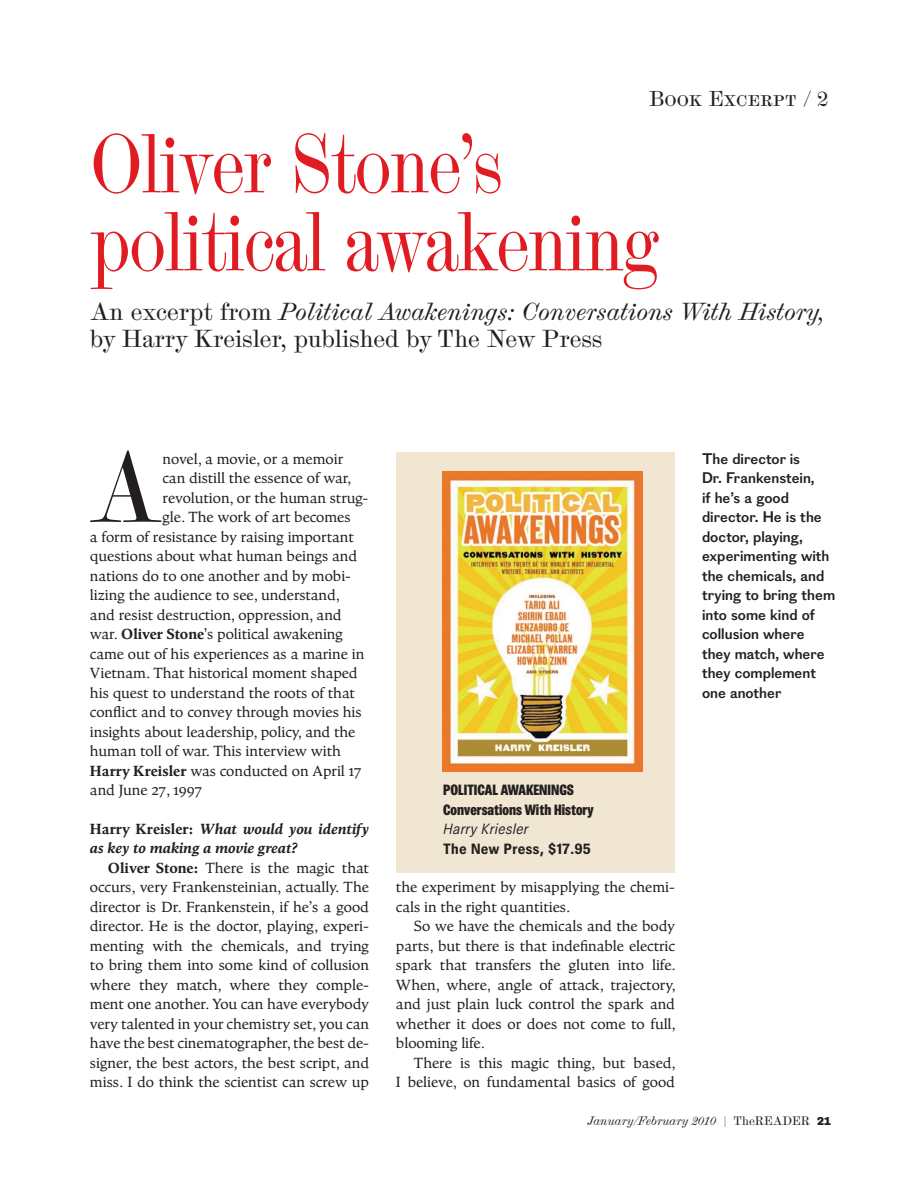
<style>
.page{position:relative;width:918px;height:1188px;background:#fff}
.page>*{position:absolute;margin:0;border:0;box-sizing:border-box;transform-origin:0 0}
.t1{font:96.45px "Scotch Modern Display";color:#231f20}
.t2{font:81px/78px "Scotch Modern Display";letter-spacing:-.015em;color:#e11b22;scale:.85 1}
.t3{font:24px/27px "Scotch Modern";letter-spacing:.12em;color:#231f20}
.t4{font:21px "Scotch Modern";color:#231f20}
.t5{font:15px/19.5px "Goodchild Pro";color:#231f20;text-align:justify}
.t6{font:700 15px/19.5px "Figgins Sans";color:#231f20}
.t7{font:italic 700 15px/19.5px "Goodchild Pro";color:#231f20}
.t8{font:900 15px/19.5px "Brown";color:#231f20}
.t9{font:700 15px "Brown";color:#231f20}
.t10{font:italic 300 15px "Brown";color:#231f20}
.t11{font:italic 12px "Scotch Modern";color:#231f20}
.s1{font-style:italic}
.s2{font-weight:700}
.s3{font-style:normal}
.s4{font-family:"Figgins Sans";font-weight:800;font-style:normal}
</style>
<div class="page">
<div style="left:396px;top:453px;width:279px;height:420px;background:#f1e6d1"></div>
<img style="left:443px;top:471px;width:200px;height:301px">
<h3 class="t4" style="left:649px;top:86px;width:180px">Book Excerpt / 2</h3>
<h2 class="t2" style="left:90px;top:130px;width:672px">Oliver Stone’s political awakening</h2>
<h3 class="t3" style="left:90px;top:298px;width:736px">An excerpt from <span class="s1">Political Awakenings: Conversations With History, </span>by Harry Kreisler, published by The New Press</h3>
<h1 class="t1" style="left:89px;top:432px;width:73px">A</h1>
<p class="t5" style="left:163px;top:449px;width:182px">novel, a movie, or a memoir</p>
<p class="t5" style="left:163px;top:468px;width:191px">can distill the essence of war,</p>
<p class="t5" style="left:163px;top:488px;width:207px">revolution, or the human strug-</p>
<p class="t5" style="left:163px;top:507px;width:190px">gle. The work of art becomes</p>
<p class="t5" style="left:90px;top:527px;width:265px">a form of resistance by raising important</p>
<p class="t5" style="left:90px;top:546px;width:269px">questions about what human beings and</p>
<p class="t5" style="left:90px;top:566px;width:263px">nations do to one another and by mobi-</p>
<p class="t5" style="left:90px;top:585px;width:252px">lizing the audience to see, understand,</p>
<p class="t5" style="left:90px;top:605px;width:253px">and resist destruction, oppression, and</p>
<p class="t5" style="left:90px;top:624px;width:254px">war. <span class="s2">Oliver Stone</span>’s political awakening</p>
<p class="t5" style="left:90px;top:644px;width:276px">came out of his experiences as a marine in</p>
<p class="t5" style="left:90px;top:663px;width:269px">Vietnam. That historical moment shaped</p>
<p class="t5" style="left:90px;top:683px;width:266px">his quest to understand the roots of that</p>
<p class="t5" style="left:90px;top:702px;width:273px">conflict and to convey through movies his</p>
<p class="t5" style="left:90px;top:722px;width:267px">insights about leadership, policy, and the</p>
<p class="t5" style="left:90px;top:741px;width:252px">human toll of war. This interview with</p>
<p class="t5" style="left:90px;top:761px;width:273px"><span class="s2">Harry Kreisler</span> was conducted on April 17</p>
<p class="t5" style="left:90px;top:780px;width:114px">and June 27, 1997</p>
<p class="t7" style="left:90px;top:819px;width:281px"><span class="s3">Harry Kreisler:</span> What would you identify as key to making a movie great?</p>
<p class="t5" style="left:90px;top:858px;width:281px;text-indent:18px"><span class="s2">Oliver Stone:</span> There is the magic that occurs, very Frankensteinian, actually. The director is Dr. Frankenstein, if he’s a good director. He is the doctor, playing, experi&shy;menting with the chemicals, and trying to bring them into some kind of collusion where they match, where they comple&shy;ment one another. You can have everybody very talented in your chemistry set, you can have the best cinematographer, the best de&shy;signer, the best actors, the best script, and miss. I do think the scientist can screw up</p>
<p class="t6" style="left:702px;top:449px;width:135px">The director is<br>Dr. Frankenstein,<br>if he’s a good director. He is the doctor, playing, experimenting with the chemicals, and trying to bring them into some kind of collusion where they match, where they complement one another</p>
<p class="t8" style="left:443px;top:780px;width:152px">Political awakenings<br>Conversations With History</p>
<p class="t10" style="left:443px;top:820px;width:87px">Harry Kriesler</p>
<p class="t9" style="left:443px;top:840px;width:149px">The New Press, $17.95</p>
<p class="t5" style="left:396px;top:878px;width:281px">the experiment by misapplying the chemi&shy;cals in the right quantities.</p>
<p class="t5" style="left:396px;top:917px;width:282px;text-indent:18px">So we have the chemicals and the body parts, but there is that indefinable electric spark that transfers the gluten into life.<br>When, where, angle of attack, trajectory, and just plain luck control the spark and whether it does or does not come to full, blooming life.</p>
<p class="t5" style="left:396px;top:1053px;width:281px;text-align:right">There is this magic thing, but based,<br>I believe, on fundamental basics of good</p>
<p class="t11" style="left:588px;top:1114px;width:245px">January/February 2010 <span class="s3">| TheReader</span> <span class="s4">21</span></p>
</div>
